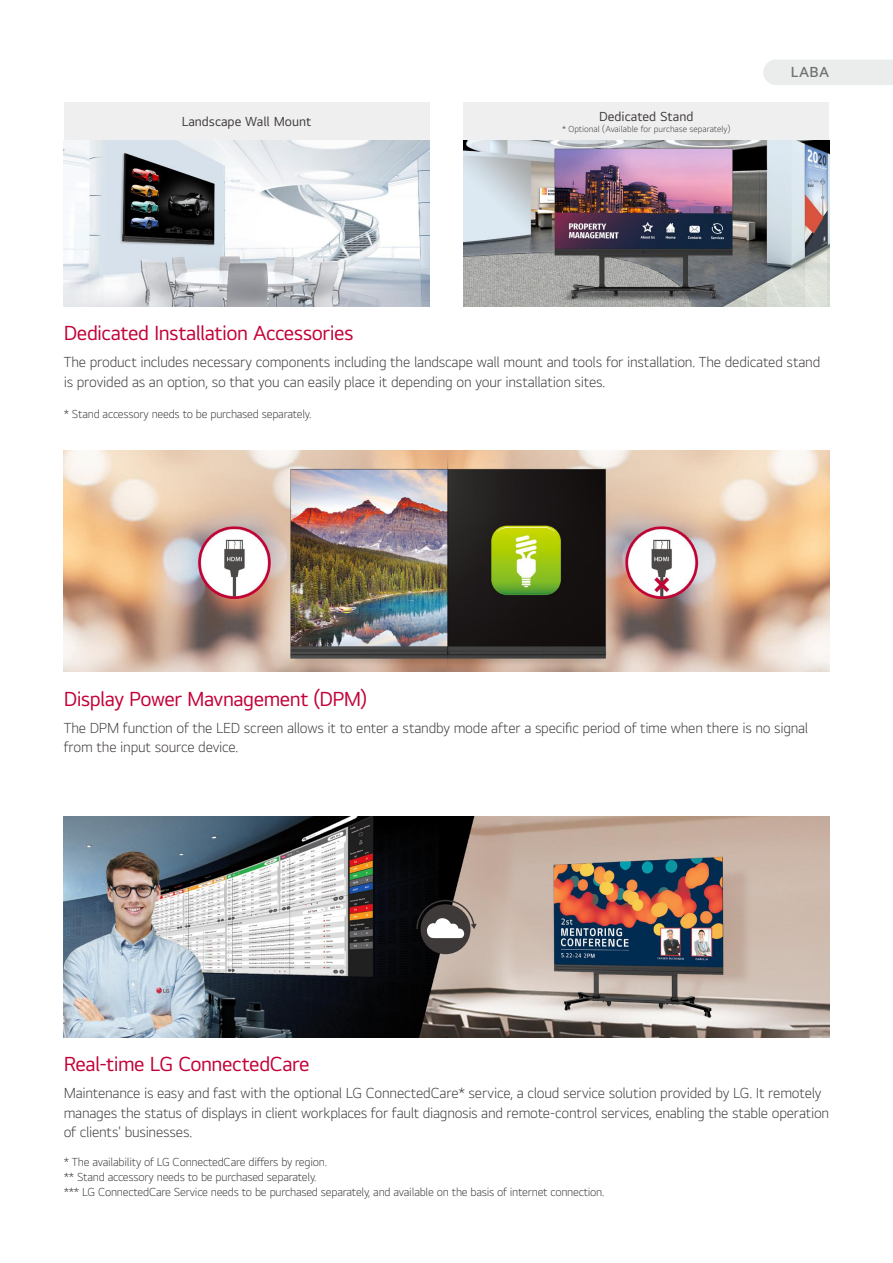
<style>
.page{position:relative;width:893px;height:1263px;background:#fff}
.page>*{position:absolute;margin:0;border:0;box-sizing:border-box;transform-origin:0 0}
.t1{font:21px "LGEI Text Rg TTF";letter-spacing:-.025em;color:#c30037}
.t2{font:15px/19.5px "LGEI Text Lt TTF";letter-spacing:-.015em;color:#3e3a39}
.t3{font:15px "LGEI Text Sb TTF";color:#727171}
.t4{font:13.5px "LGEI Text Rg TTF";color:#3e3a39}
.t5{font:12px/15px "LGEI Text Lt TTF";letter-spacing:-.02em;color:#3e3a39}
.t6{font:9px "LGEI Text Lt TTF";color:#3e3a39}
</style>
<div class="page">
<div style="left:763px;top:60px;width:130px;height:25px;background:#ebecec"></div>
<div style="left:463px;top:102px;width:366px;height:38px;background:#efefef"></div>
<div style="left:64px;top:102px;width:365px;height:38px;background:#efefef"></div>
<img style="left:64px;top:451px;width:765px;height:221px">
<img style="left:64px;top:816px;width:765px;height:221px">
<img style="left:463px;top:140px;width:366px;height:166px">
<img style="left:64px;top:140px;width:365px;height:166px">
<div style="left:421px;top:904px;width:49px;height:50px;background:#3e3a39;border-radius:50%"></div>
<svg style="left:416px;top:899px;width:61px;height:39px"></svg>
<p class="t4" style="left:182px;top:113px;width:131px">Landscape Wall Mount</p>
<p class="t4" style="left:599px;top:109px;width:96px">Dedicated Stand</p>
<p class="t6" style="left:562px;top:123px;width:170px">* Optional (Available for purchase separately)</p>
<p class="t3" style="left:791px;top:63px;width:40px">LABA</p>
<h1 class="t1" style="left:64px;top:320px;width:291px">Dedicated Installation Accessories</h1>
<p class="t2" style="left:64px;top:352px;width:758px">The product includes necessary components including the landscape wall mount and tools for installation. The dedicated stand is provided as an option, so that you can easily place it depending on your installation sites.</p>
<p class="t5" style="left:64px;top:406px;width:249px">* Stand accessory needs to be purchased separately.</p>
<h1 class="t1" style="left:64px;top:686px;width:305px">Display Power Mavnagement (DPM)</h1>
<p class="t2" style="left:64px;top:718px;width:746px">The DPM function of the LED screen allows it to enter a standby mode after a specific period of time when there is no signal from the input source device.</p>
<h1 class="t1" style="left:64px;top:1051px;width:247px">Real-time LG ConnectedCare</h1>
<p class="t2" style="left:64px;top:1083px;width:767px">Maintenance is easy and fast with the optional LG ConnectedCare* service, a cloud service solution provided by LG. It remotely manages the status of displays in client workplaces for fault diagnosis and remote-control services, enabling the stable operation of clients' businesses.</p>
<p class="t5" style="left:64px;top:1154px;width:542px">* The availability of LG ConnectedCare differs by region.<br>** Stand accessory needs to be purchased separately.<br>*** LG ConnectedCare Service needs to be purchased separately, and available on the basis of internet connection.</p>
</div>
